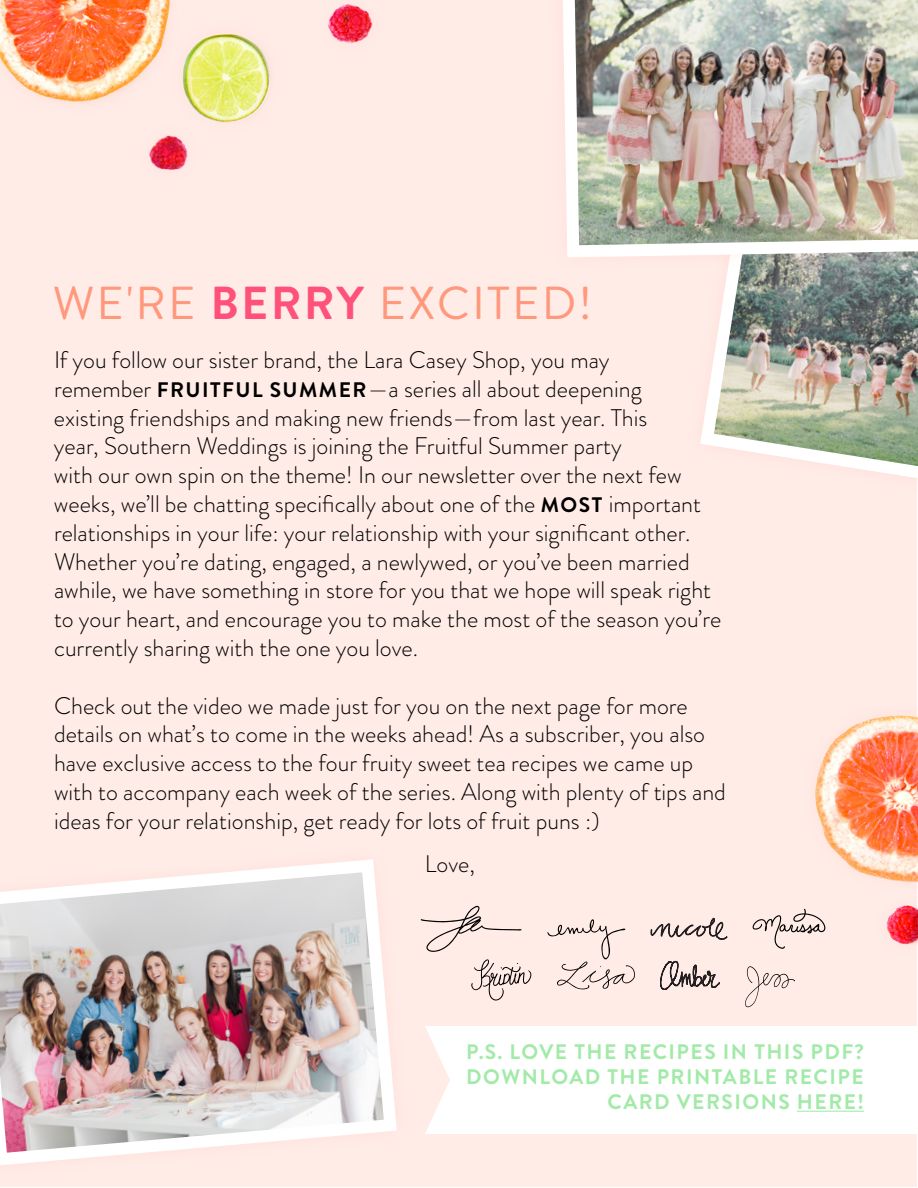
<style>
.page{position:relative;width:918px;height:1188px;background:#fff}
.page>*{position:absolute;margin:0;border:0;box-sizing:border-box;transform-origin:0 0}
.t1{font:46.2px "Brandon Grotesque";letter-spacing:.05em;color:#ff997d}
.t2{font:300 24px/28.8px "Brandon Grotesque";color:#000}
.t3{font:700 21px "Brandon Grotesque";letter-spacing:.07em;color:#a2eaa8}
.t4{font:700 21px "Brandon Grotesque";color:#000}
.s1{font-weight:700;color:#ff527b}
.s2{font-weight:700;font-size:21px}
</style>
<div class="page">
<div style="left:1px;top:1px;width:916px;height:1186px;background:#ffece7"></div>
<div style="left:425px;top:1026px;width:492px;height:108px;background:#fff"></div>
<img style="left:700px;top:272px;width:218px;height:221px">
<svg style="left:471px;top:959px;width:60px;height:42px"></svg>
<svg style="left:547px;top:919px;width:88px;height:70px"></svg>
<svg style="left:753px;top:909px;width:72px;height:40px"></svg>
<svg style="left:421px;top:906px;width:101px;height:46px"></svg>
<svg style="left:660px;top:961px;width:60px;height:29px"></svg>
<svg style="left:745px;top:966px;width:50px;height:41px"></svg>
<svg style="left:651px;top:918px;width:76px;height:22px"></svg>
<div style="left:0;top:845px;width:411px;height:335px;background:#ffece7"></div>
<img style="left:0;top:859px;width:397px;height:306px">
<div style="left:547px;top:0;width:371px;height:272px;background:#ff9e88;opacity:.15"></div>
<img style="left:556px;top:0;width:362px;height:264px">
<img style="left:309px;top:0;width:86px;height:43px">
<img style="left:886px;top:906px;width:32px;height:39px">
<img style="left:149px;top:139px;width:39px;height:32px">
<img style="left:815px;top:715px;width:103px;height:191px">
<div style="left:0;top:0;width:194px;height:119px;background:#ffece7"></div>
<img style="left:0;top:0;width:170px;height:103px">
<img style="left:160px;top:11px;width:111px;height:133px">
<hr style="left:797px;top:1111px;width:67px;height:1px;background:#a2eaa8">
<h1 class="t1" style="left:53px;top:272px;width:541px">WE'RE <span class="s1">BERRY</span> EXCITED!</h1>
<p class="t2" style="left:54px;top:346px;width:557px">If you follow our sister brand, the Lara Casey Shop, you may remember <span class="s2">FRUITFUL</span></p>
<p class="t2" style="left:54px;top:374px;width:669px;text-indent:314px">—a series all about deepening<br>existing friendships and making new friends—from last year. This<br>year, Southern Weddings is joining the Fruitful Summer party<br>with our own spin on the theme! In our newsletter over the next few weeks, we’ll be chatting specifically about one of the <span class="s2">MOST</span> important relationships in your life: your relationship with your significant other.<br>Whether you’re dating, engaged, a newlywed, or you’ve been married awhile, we have something in store for you that we hope will speak right to your heart, and encourage you to make the most of the season you’re currently sharing with the one you love.</p>
<p class="t2" style="left:54px;top:691px;width:673px">Check out the video we made just for you on the next page for more details on what’s to come in the weeks ahead! As a subscriber, you also have exclusive access to the four fruity sweet tea recipes we came up with to accompany each week of the series. Along with plenty of tips and ideas for your relationship, get ready for lots of fruit puns :)</p>
<p class="t2" style="left:425px;top:849px;width:52px">Love,</p>
<p class="t4" style="left:270px;top:375px;width:31px">SUMMER</p>
<p class="t3" style="left:466px;top:1037px;width:123px">P.S. LOVE THE</p>
<p class="t3" style="left:624px;top:1037px;width:14px">RECIPES</p>
<p class="t3" style="left:723px;top:1037px;width:45px">IN THIS</p>
<p class="t3" style="left:811px;top:1037px;width:55px">PDF?</p>
<p class="t3" style="left:466px;top:1062px;width:35px">DOWNLO</p>
<p class="t3" style="left:570px;top:1062px;width:53px">AD THE</p>
<p class="t3" style="left:657px;top:1062px;width:14px">PRINT</p>
<p class="t3" style="left:723px;top:1062px;width:29px">ABLE</p>
<p class="t3" style="left:784px;top:1062px;width:14px">RECIPE</p>
<p class="t3" style="left:608px;top:1087px;width:100px">CARD VERSIONS</p>
<p class="t3" style="left:797px;top:1087px;width:16px">HERE</p>
<p class="t3" style="left:858px;top:1087px;width:8px">!</p>
</div>
